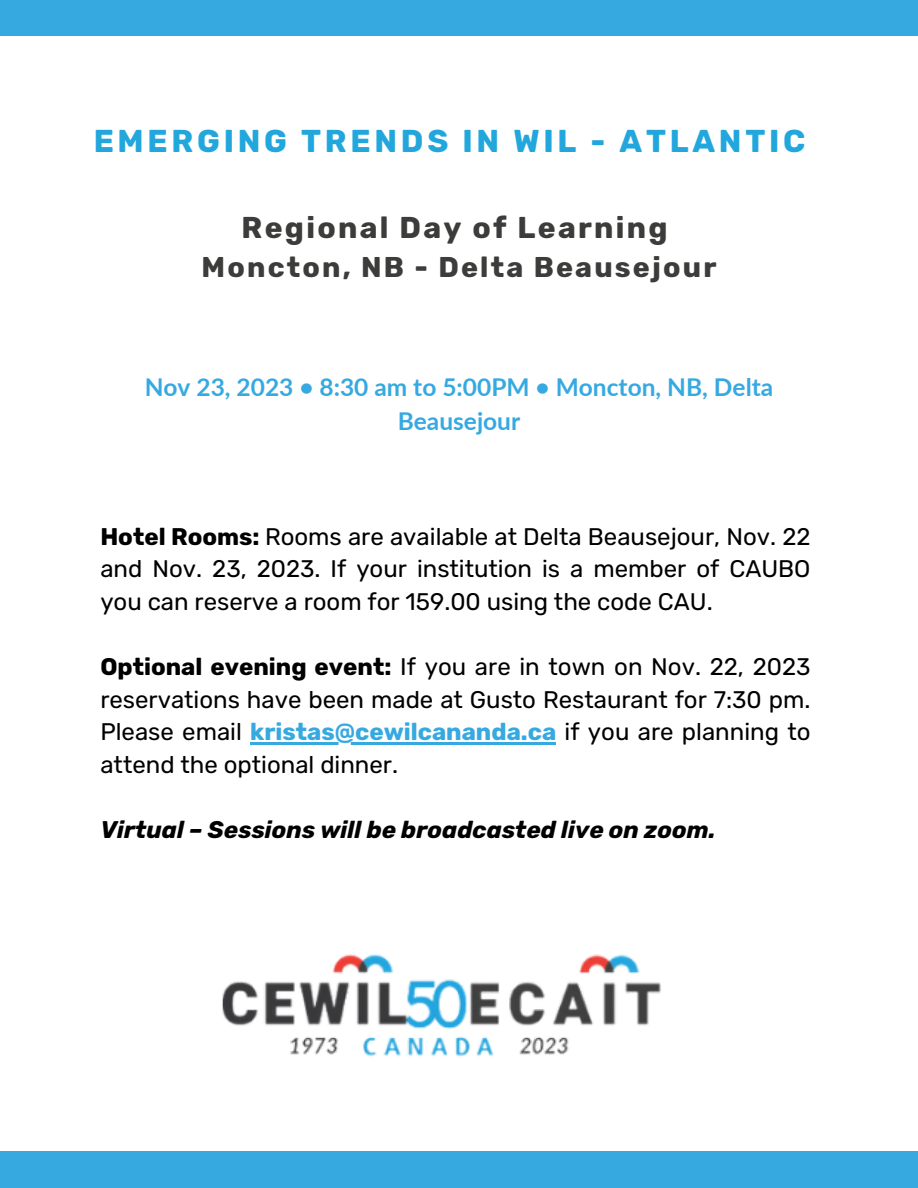
<style>
.page{position:relative;width:918px;height:1188px;background:#fff}
.page>*{position:absolute;margin:0;border:0;box-sizing:border-box;transform-origin:0 0}
.t1{font:700 31.5px "Rubik";letter-spacing:.12em;color:#22a7dd}
.t2{font:700 30px "Rubik";letter-spacing:.075em;color:#3c3c3b}
.t3{font:700 28.5px "Rubik";letter-spacing:.075em;color:#3c3c3b}
.t4{font:700 24.45px/33.8px "Lato";color:#36a9e1;text-align:center}
.t5{font:24px/32.7px "Rubik";color:#000;text-align:justify}
.t6{font:italic 700 24px "Rubik";color:#000}
.s1{font-weight:700}
.s2{font-weight:700;color:#36a9e1}
</style>
<div class="page">
<div style="left:0;top:1151px;width:918px;height:37px;background:#36a9e1"></div>
<div style="left:0;top:0;width:918px;height:36px;background:#36a9e1"></div>
<hr style="left:250px;top:743px;width:306px;height:2px;background:#36a9e1">
<img style="left:222px;top:954px;width:439px;height:103px">
<p class="t1" style="left:94px;top:123px;width:713px">EMERGING TRENDS IN WIL - ATLANTIC</p>
<p class="t2" style="left:242px;top:210px;width:428px">Regional Day of Learning</p>
<p class="t3" style="left:202px;top:250px;width:516px">Moncton, NB - Delta Beausejour</p>
<p class="t4" style="left:145px;top:370px;width:630px">Nov 23, 2023 • 8:30 am to 5:00PM • Moncton, NB, Delta<br>Beausejour</p>
<p class="t5" style="left:100px;top:520px;width:712px"><span class="s1">Hotel Rooms:</span> Rooms are available at Delta Beausejour, Nov. 22 and Nov. 23, 2023. If your institution is a member of CAUBO you can reserve a room for 159.00 using the code CAU.</p>
<p class="t5" style="left:100px;top:651px;width:712px"><span class="s1">Optional evening event:</span> If you are in town on Nov. 22, 2023 reservations have been made at Gusto Restaurant for 7:30 pm.<br>Please email <span class="s2">kristas@cewilcananda.ca</span> if you are planning to attend the optional dinner.</p>
<p class="t6" style="left:100px;top:816px;width:617px">Virtual – Sessions will be broadcasted live on zoom.</p>
</div>
